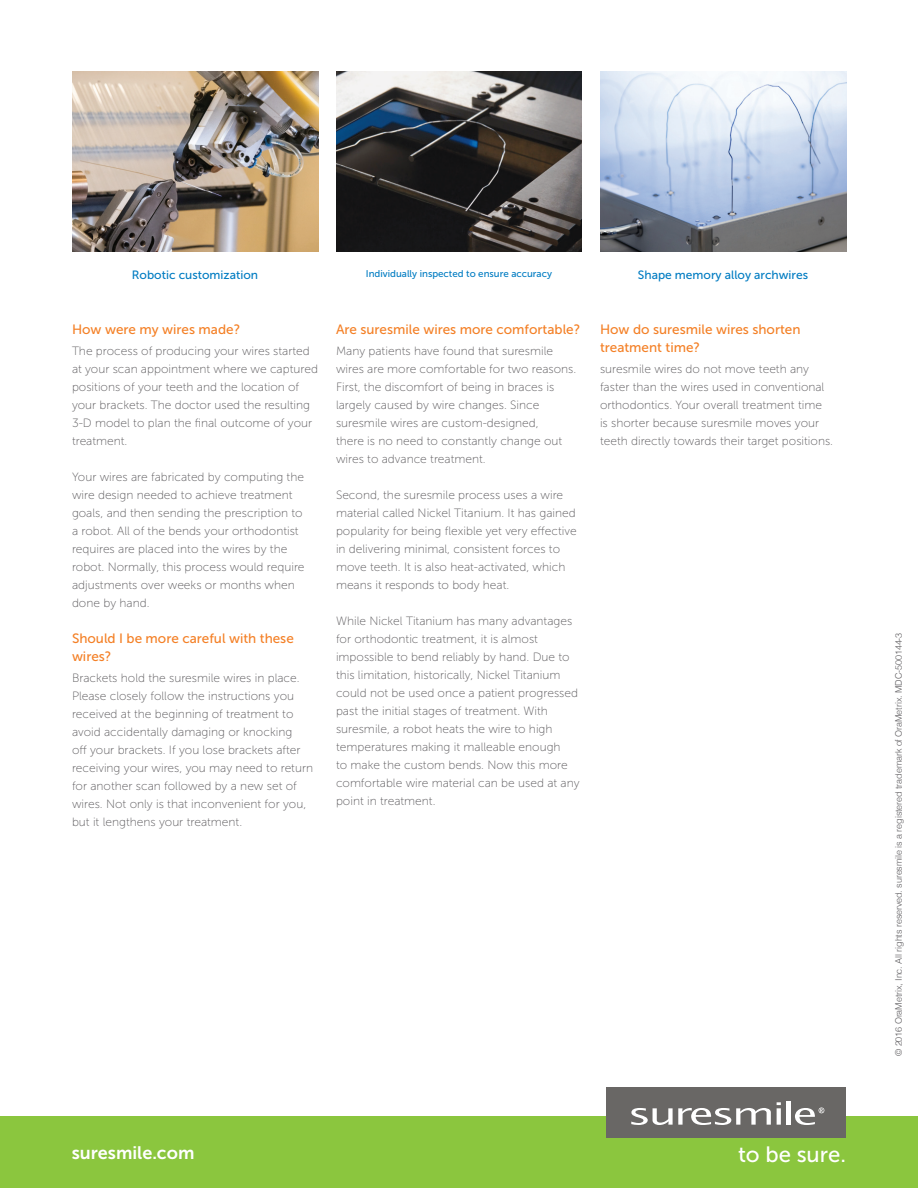
<style>
.page{position:relative;width:918px;height:1188px;background:#fff}
.page>*{position:absolute;margin:0;border:0;box-sizing:border-box;transform-origin:0 0}
.t1{font:22.2px "Museo Sans 500";color:#fff}
.t2{font:18px "Museo Sans 700";color:#fff}
.t3{font:13.5px/18px "Museo Sans 500";color:#f48026}
.t4{font:12px/18px "Museo Sans 100";color:#5c5a5d}
.t5{font:12px "Museo Sans 500";color:#007cc2}
.t6{font:9.75px "Museo Sans 500";color:#007cc2}
.t7{font:300 9px "Helvetica";letter-spacing:-.01em;color:#5c5a5d}
</style>
<div class="page">
<div style="left:0;top:1116px;width:918px;height:72px;background:#8bc63e"></div>
<div style="left:606px;top:1088px;width:240px;height:50px;background:#696765"></div>
<svg style="left:631px;top:1108px;width:140px;height:17px"></svg>
<svg style="left:777px;top:1102px;width:4px;height:3px"></svg>
<svg style="left:777px;top:1108px;width:4px;height:17px"></svg>
<hr style="left:787px;top:1101px;width:4px;height:24px;background:#fff">
<svg style="left:795px;top:1108px;width:29px;height:17px"></svg>
<img style="left:600px;top:72px;width:246px;height:180px">
<img style="left:336px;top:72px;width:246px;height:180px">
<img style="left:72px;top:72px;width:246px;height:180px">
<p class="t5" style="left:132px;top:268px;width:128px">Robotic customization</p>
<p class="t6" style="left:366px;top:269px;width:188px">Individually inspected to ensure accuracy</p>
<p class="t5" style="left:638px;top:268px;width:172px">Shape memory alloy archwires</p>
<p class="t3" style="left:72px;top:321px;width:170px">How were my wires made?</p>
<p class="t4" style="left:72px;top:342px;width:247px">The process of producing your wires started at your scan appointment where we captured positions of your teeth and the location of your brackets. The doctor used the resulting 3-D model to plan the final outcome of your treatment.</p>
<p class="t4" style="left:72px;top:468px;width:234px">Your wires are fabricated by computing the wire design needed to achieve treatment goals, and then sending the prescription to a robot. All of the bends your orthodontist requires are placed into the wires by the robot. Normally, this process would require adjustments over weeks or months when done by hand.</p>
<p class="t3" style="left:72px;top:630px;width:223px">Should I be more careful with these wires?</p>
<p class="t4" style="left:72px;top:669px;width:243px">Brackets hold the suresmile wires in place.<br>Please closely follow the instructions you received at the beginning of treatment to avoid accidentally damaging or knocking<br>off your brackets. If you lose brackets after receiving your wires, you may need to return for another scan followed by a new set of wires. Not only is that inconvenient for you, but it lengthens your treatment.</p>
<p class="t3" style="left:336px;top:321px;width:246px">Are suresmile wires more comfortable?</p>
<p class="t4" style="left:336px;top:342px;width:242px">Many patients have found that suresmile wires are more comfortable for two reasons.<br>First, the discomfort of being in braces is largely caused by wire changes. Since suresmile wires are custom-designed,<br>there is no need to constantly change out wires to advance treatment.</p>
<p class="t4" style="left:336px;top:486px;width:242px">Second, the suresmile process uses a wire material called Nickel Titanium. It has gained popularity for being flexible yet very effective in delivering minimal, consistent forces to move teeth. It is also heat-activated, which means it responds to body heat.</p>
<p class="t4" style="left:336px;top:612px;width:245px">While Nickel Titanium has many advantages for orthodontic treatment, it is almost impossible to bend reliably by hand. Due to this limitation, historically, Nickel Titanium could not be used once a patient progressed past the initial stages of treatment. With suresmile, a robot heats the wire to high temperatures making it malleable enough<br>to make the custom bends. Now this more comfortable wire material can be used at any point in treatment.</p>
<p class="t3" style="left:600px;top:321px;width:202px">How do suresmile wires shorten treatment time?</p>
<p class="t4" style="left:600px;top:360px;width:235px">suresmile wires do not move teeth any faster than the wires used in conventional orthodontics. Your overall treatment time<br>is shorter because suresmile moves your teeth directly towards their target positions.</p>
<h2 class="t2" style="left:72px;top:1142px;width:124px">suresmile.com</h2>
<h1 class="t1" style="left:738px;top:1142px;width:109px">to be sure.</h1>
<p class="t7" style="left:891px;top:1056px;width:425px;rotate:-90deg">© 2016 OraMetrix, Inc. All rights reserved. suresmile is a registered trademark of OraMetrix. MDC-500144-3</p>
</div>
